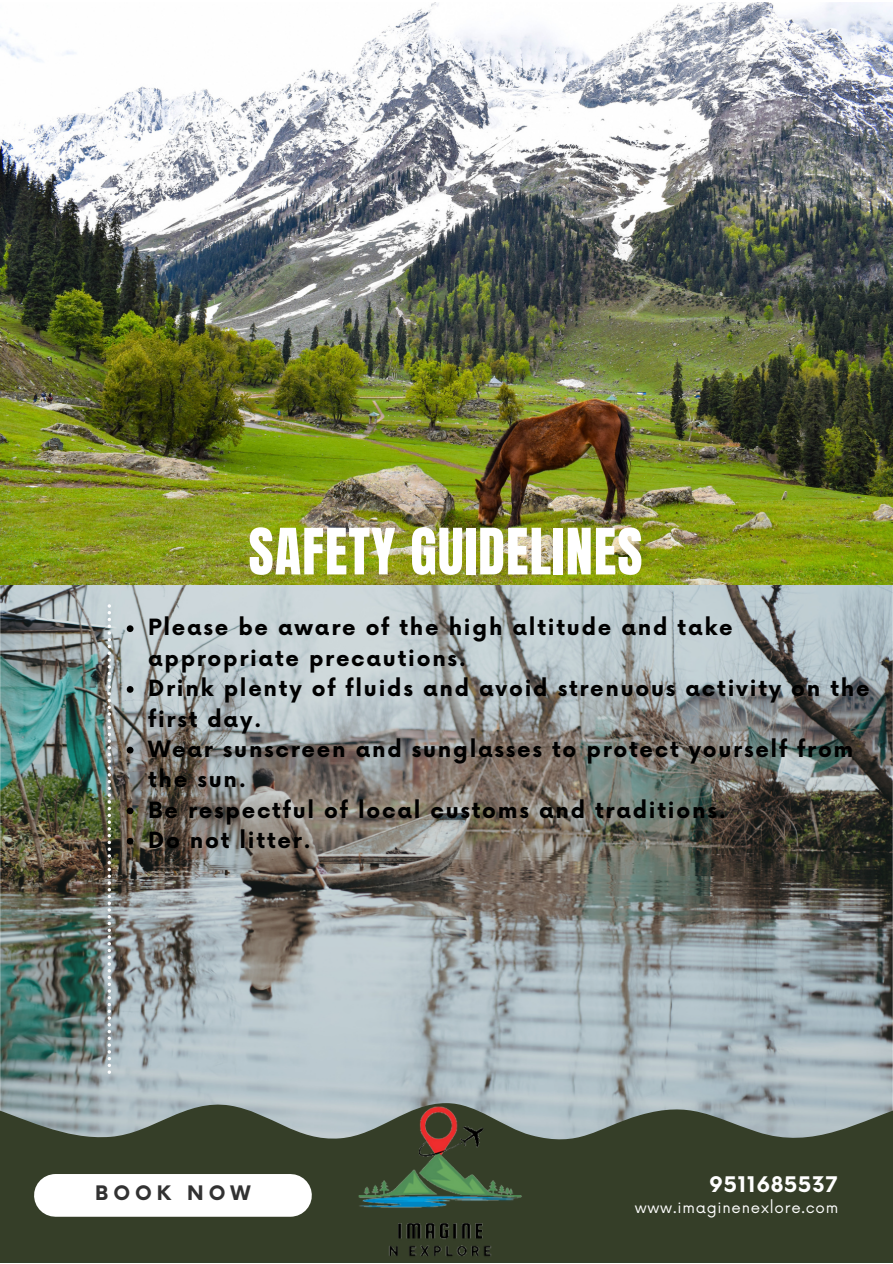
<style>
.page{position:relative;width:893px;height:1264px;background:#fff}
.page>*{position:absolute;margin:0;border:0;box-sizing:border-box;transform-origin:0 0}
.t1{font:54.45px "Anton";letter-spacing:.02em;color:#fff}
.t2{font:700 21.75px/30.3px "Now";letter-spacing:.08em;color:#000}
.t3{font:700 21px "Now";letter-spacing:.025em;color:#fff}
.t4{font:700 19.5px "Now";letter-spacing:.255em;color:#323232}
.t5{font:15px "Now";letter-spacing:.05em;color:#fff}
</style>
<div class="page">
<img style="left:0;top:2px;width:892px;height:1096px">
<img style="left:2px;top:585px;width:890px;height:513px">
<svg style="left:108px;top:604px;width:3px;height:469px"></svg>
<svg style="left:0;top:1098px;width:892px;height:164px;background:#4a5342"></svg>
<div style="left:55px;top:1173px;width:235px;height:43px;background:#fff"></div>
<svg style="left:127px;top:625px;width:6px;height:7px"></svg>
<svg style="left:127px;top:686px;width:6px;height:6px"></svg>
<svg style="left:127px;top:746px;width:6px;height:7px"></svg>
<svg style="left:127px;top:807px;width:6px;height:7px"></svg>
<svg style="left:127px;top:837px;width:6px;height:7px"></svg>
<img style="left:266px;top:1020px;width:348px;height:242px">
<p class="t1" style="left:248px;top:512px;width:395px">SAFETY GUIDELINES</p>
<p class="t2" style="left:148px;top:613px;width:586px">Please be aware of the high altitude and take appropriate precautions.</p>
<p class="t2" style="left:148px;top:674px;width:723px">Drink plenty of fluids and avoid strenuous activity on the first day.</p>
<p class="t2" style="left:148px;top:735px;width:706px">Wear sunscreen and sunglasses to protect yourself from the sun.</p>
<p class="t2" style="left:148px;top:796px;width:579px">Be respectful of local customs and traditions.</p>
<p class="t2" style="left:148px;top:826px;width:164px">Do not litter.</p>
<p class="t4" style="left:95px;top:1182px;width:157px">BOOK NOW</p>
<p class="t3" style="left:709px;top:1173px;width:129px">9511685537</p>
<p class="t5" style="left:634px;top:1198px;width:205px">www.imaginenexlore.com</p>
</div>
